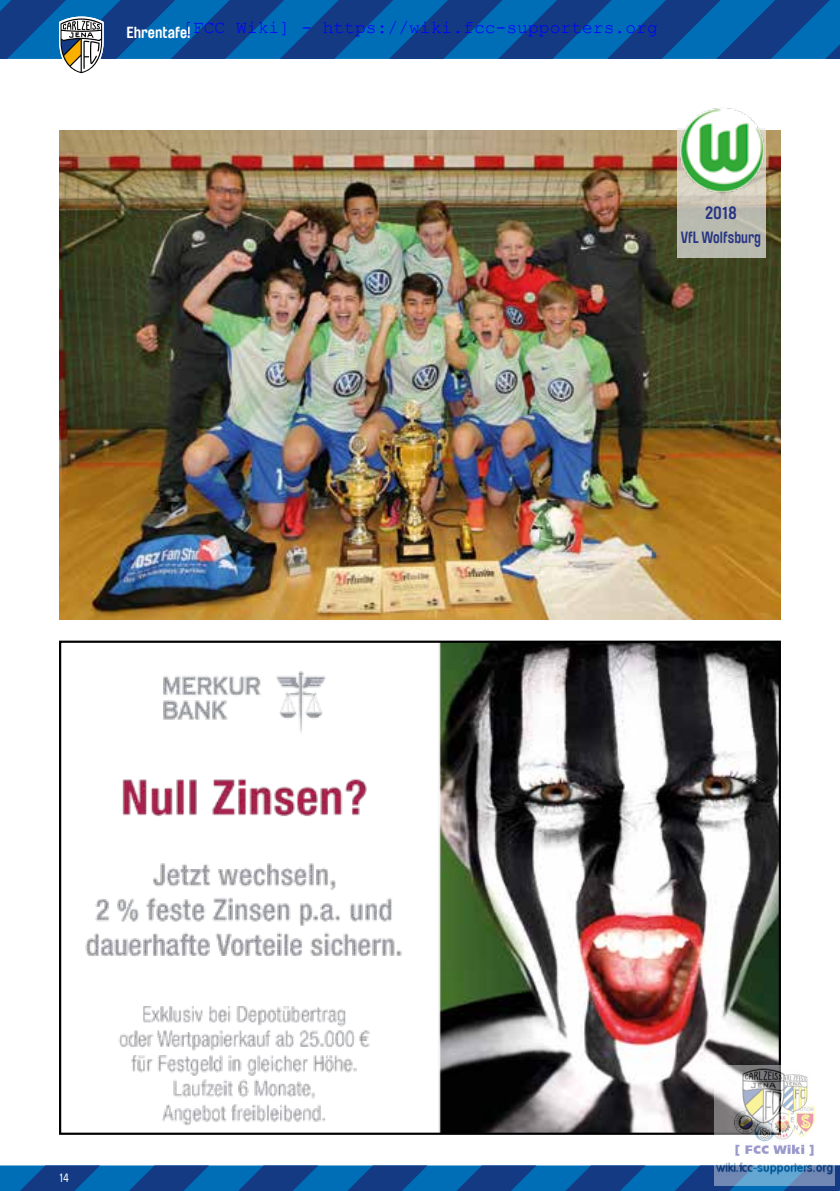
<style>
.page{position:relative;width:840px;height:1191px;background:#fff}
.page>*{position:absolute;margin:0;border:0;box-sizing:border-box;transform-origin:0 0}
.t1{font:18px "Courier New";color:#00f}
.t2{font:700 17.4px "Brauer Neue";color:#283583}
.t3{font:700 16.4px "Brauer Neue";color:#283583;scale:.91 1}
.t4{font:700 16px "Brauer Neue";color:#fff}
.t5{font:12px "Brauer Neue";color:#fff}
</style>
<div class="page">
<svg style="left:0;top:1165px;width:839px;height:26px;background:#0d569f"></svg>
<img style="left:85px;top:643px;width:692px;height:488px">
<img style="left:59px;top:130px;width:721px;height:490px">
<svg style="left:677px;top:200px;width:88px;height:57px;background:#bbbbaf"></svg>
<svg style="left:0;top:0;width:839px;height:74px"></svg>
<img style="left:672px;top:108px;width:99px;height:92px">
<img style="left:713px;top:1065px;width:120px;height:120px">
<p class="t1" style="left:182px;top:17px;width:477px">[FCC Wiki] - https://wiki.fcc-supporters.org</p>
<p class="t4" style="left:126px;top:23px;width:66px">Ehrentafel</p>
<p class="t2" style="left:704px;top:203px;width:33px">2018</p>
<p class="t3" style="left:680px;top:228px;width:90px">VfL Wolfsburg</p>
<p class="t5" style="left:59px;top:1171px;width:11px">14</p>
</div>
